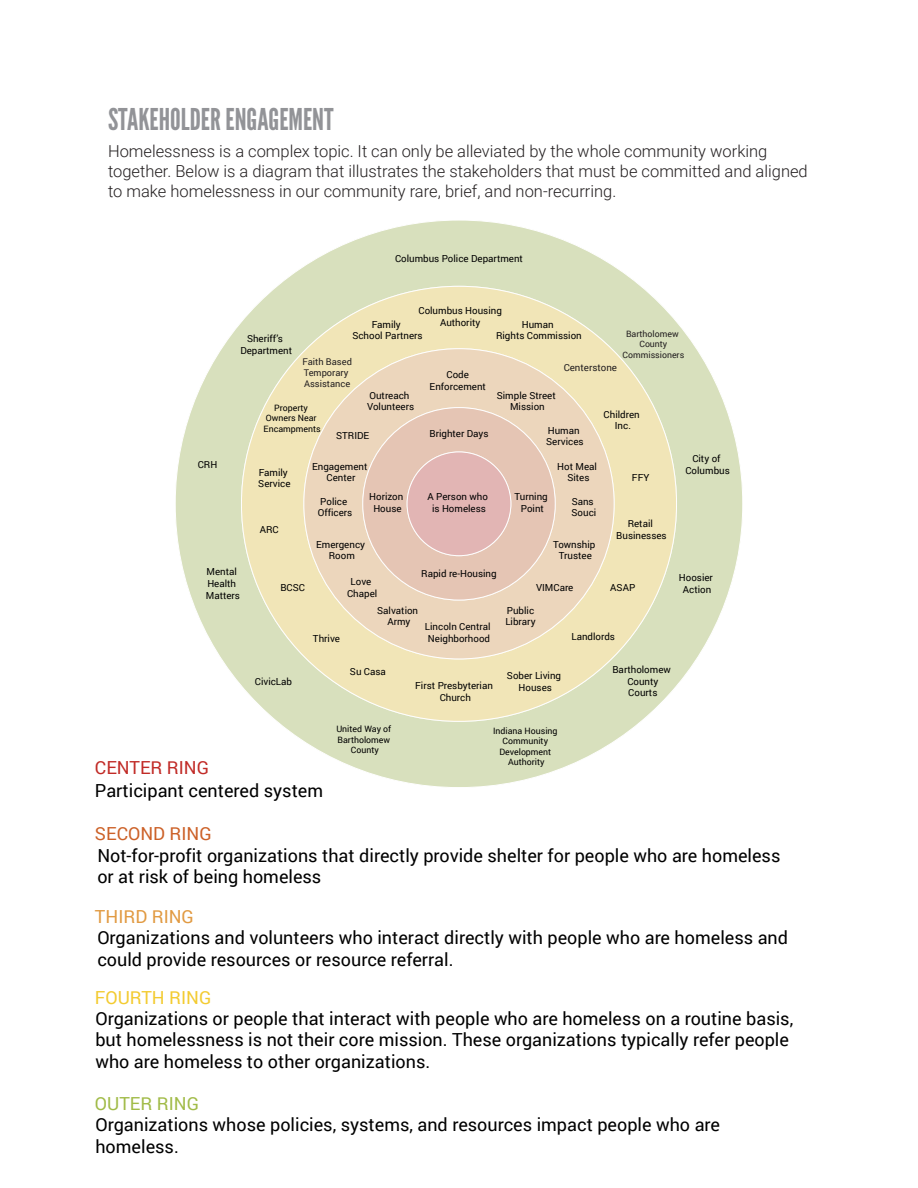
<style>
.page{position:relative;width:918px;height:1188px;background:#fff}
.page>*{position:absolute;margin:0;border:0;box-sizing:border-box;transform-origin:0 0}
.t1{font:30px "League Gothic";color:#929397}
.t2{font:18px/21.6px "Roboto";color:#000}
.t3{font:18px "Roboto";color:#c12b27}
.t4{font:18px "Roboto";color:#cc6128}
.t5{font:18px "Roboto";color:#f3cb31}
.t6{font:18px "Roboto";color:#e19a42}
.t7{font:18px "Roboto";color:#a1bb48}
.t8{font:300 16.5px/19.8px "Roboto";color:#231f20}
.t9{font:9.75px/11.7px "Roboto";color:#000;text-align:center}
.t10{font:9.75px "Roboto";color:#231f20}
.t11{font:9.3px/11.1px "Roboto";color:#231f20}
.t12{font:8.7px/10.5px "Roboto";color:#000;text-align:center}
.t13{font:8.7px/10.5px "Roboto";color:#231f20;text-align:center}
</style>
<div class="page">
<div style="left:175px;top:220px;width:568px;height:568px;background:#d8e0bd;border-radius:50%"></div>
<div style="left:241px;top:286px;width:436px;height:435px;background:#f1e5b7;border-radius:50%"></div>
<div style="left:304px;top:349px;width:310px;height:310px;background:#ecd6bc;border-radius:50%"></div>
<div style="left:363px;top:408px;width:192px;height:192px;background:#e5c5b4;border-radius:50%"></div>
<div style="left:407px;top:452px;width:104px;height:104px;background:#e2b5b4;border-radius:50%"></div>
<h1 class="t1" style="left:108px;top:101px;width:227px">STAKEHOLDER ENGAGEMENT</h1>
<p class="t8" style="left:108px;top:141px;width:701px">Homelessness is a complex topic. It can only be alleviated by the whole community working together. Below is a diagram that illustrates the stakeholders that must be committed and aligned to make homelessness in our community rare, brief, and non-recurring.</p>
<p class="t9" style="left:395px;top:252px;width:129px">Columbus Police Department</p>
<p class="t9" style="left:419px;top:305px;width:85px">Columbus Housing<br>Authority</p>
<p class="t9" style="left:352px;top:318px;width:72px">Family<br>School Partners</p>
<p class="t9" style="left:496px;top:318px;width:87px">Human<br>Rights Commission</p>
<p class="t13" style="left:623px;top:328px;width:63px">Bartholomew<br>County<br>Commissioners</p>
<p class="t9" style="left:240px;top:332px;width:53px">Sheriff’s<br>Department</p>
<p class="t11" style="left:303px;top:355px;width:51px">Faith Based<br>Temporary<br>Assistance</p>
<p class="t10" style="left:564px;top:360px;width:55px">Centerstone</p>
<p class="t9" style="left:430px;top:368px;width:58px">Code<br>Enforcement</p>
<p class="t9" style="left:367px;top:389px;width:49px;text-align:left">Outreach<br>Volunteers</p>
<p class="t9" style="left:497px;top:389px;width:60px">Simple Street<br>Mission</p>
<p class="t12" style="left:264px;top:402px;width:59px">Property<br>Owners Near<br>Encampments</p>
<p class="t9" style="left:604px;top:408px;width:38px">Children<br>Inc.</p>
<p class="t9" style="left:546px;top:424px;width:39px;text-align:left">Human<br>Services</p>
<p class="t9" style="left:429px;top:427px;width:61px">Brighter Days</p>
<p class="t9" style="left:336px;top:430px;width:35px">STRIDE</p>
<p class="t9" style="left:198px;top:458px;width:21px">CRH</p>
<p class="t9" style="left:685px;top:453px;width:46px">City of<br>Columbus</p>
<p class="t9" style="left:557px;top:460px;width:41px">Hot Meal<br>Sites</p>
<p class="t9" style="left:312px;top:460px;width:57px">Engagement<br>Center</p>
<p class="t9" style="left:258px;top:466px;width:34px;text-align:left">Family<br>Service</p>
<p class="t9" style="left:632px;top:472px;width:19px">FFY</p>
<p class="t9" style="left:206px;top:566px;width:36px;text-align:left">Mental<br>Health<br>Matters</p>
<p class="t9" style="left:260px;top:523px;width:20px">ARC</p>
<p class="t9" style="left:280px;top:581px;width:26px">BCSC</p>
<p class="t9" style="left:318px;top:495px;width:36px;text-align:left">Police<br>Officers</p>
<p class="t9" style="left:369px;top:490px;width:36px">Horizon<br>House</p>
<p class="t9" style="left:316px;top:538px;width:50px">Emergency<br>Room</p>
<p class="t9" style="left:347px;top:576px;width:32px">Love<br>Chapel</p>
<p class="t9" style="left:428px;top:490px;width:62px">A Person who is Homeless</p>
<p class="t9" style="left:421px;top:568px;width:77px">Rapid re-Housing</p>
<p class="t9" style="left:313px;top:632px;width:29px">Thrive</p>
<p class="t9" style="left:377px;top:604px;width:42px">Salvation<br>Army</p>
<p class="t9" style="left:425px;top:620px;width:67px">Lincoln Central<br>Neighborhood</p>
<p class="t9" style="left:515px;top:490px;width:35px">Turning<br>Point</p>
<p class="t9" style="left:572px;top:495px;width:26px;text-align:left">Sans<br>Souci</p>
<p class="t9" style="left:553px;top:538px;width:44px">Township<br>Trustee</p>
<p class="t9" style="left:536px;top:581px;width:39px">VIMCare</p>
<p class="t9" style="left:505px;top:604px;width:32px;text-align:left">Public<br>Library</p>
<p class="t9" style="left:616px;top:517px;width:52px">Retail<br>Businesses</p>
<p class="t9" style="left:610px;top:581px;width:26px">ASAP</p>
<p class="t9" style="left:571px;top:630px;width:45px">Landlords</p>
<p class="t9" style="left:679px;top:572px;width:36px">Hoosier<br>Action</p>
<p class="t9" style="left:255px;top:675px;width:39px">CivicLab</p>
<p class="t9" style="left:612px;top:663px;width:60px">Bartholomew<br>County<br>Courts</p>
<p class="t12" style="left:493px;top:725px;width:66px">Indiana Housing<br>Community<br>Development<br>Authority</p>
<p class="t9" style="left:350px;top:665px;width:38px">Su Casa</p>
<p class="t9" style="left:507px;top:669px;width:56px">Sober Living<br>Houses</p>
<p class="t9" style="left:415px;top:680px;width:79px">First Presbyterian<br>Church</p>
<p class="t12" style="left:336px;top:723px;width:56px">United Way of<br>Bartholomew<br>County</p>
<h2 class="t3" style="left:95px;top:755px;width:116px">CENTER RING</h2>
<h2 class="t2" style="left:95px;top:779px;width:230px">Participant centered system</h2>
<h2 class="t4" style="left:95px;top:821px;width:118px">SECOND RING</h2>
<h2 class="t2" style="left:97px;top:844px;width:685px">Not-for-profit organizations that directly provide shelter for people who are homeless or at risk of being homeless</h2>
<h2 class="t6" style="left:95px;top:903px;width:100px">THIRD RING</h2>
<h2 class="t2" style="left:97px;top:926px;width:692px">Organizations and volunteers who interact directly with people who are homeless and could provide resources or resource referral.</h2>
<h2 class="t5" style="left:95px;top:985px;width:118px">FOURTH RING</h2>
<h2 class="t2" style="left:95px;top:1007px;width:699px">Organizations or people that interact with people who are homeless on a routine basis, but homelessness is not their core mission. These organizations typically refer people who are homeless to other organizations.</h2>
<h2 class="t7" style="left:95px;top:1091px;width:106px">OUTER RING</h2>
<h2 class="t2" style="left:95px;top:1113px;width:626px">Organizations whose policies, systems, and resources impact people who are homeless.</h2>
</div>
